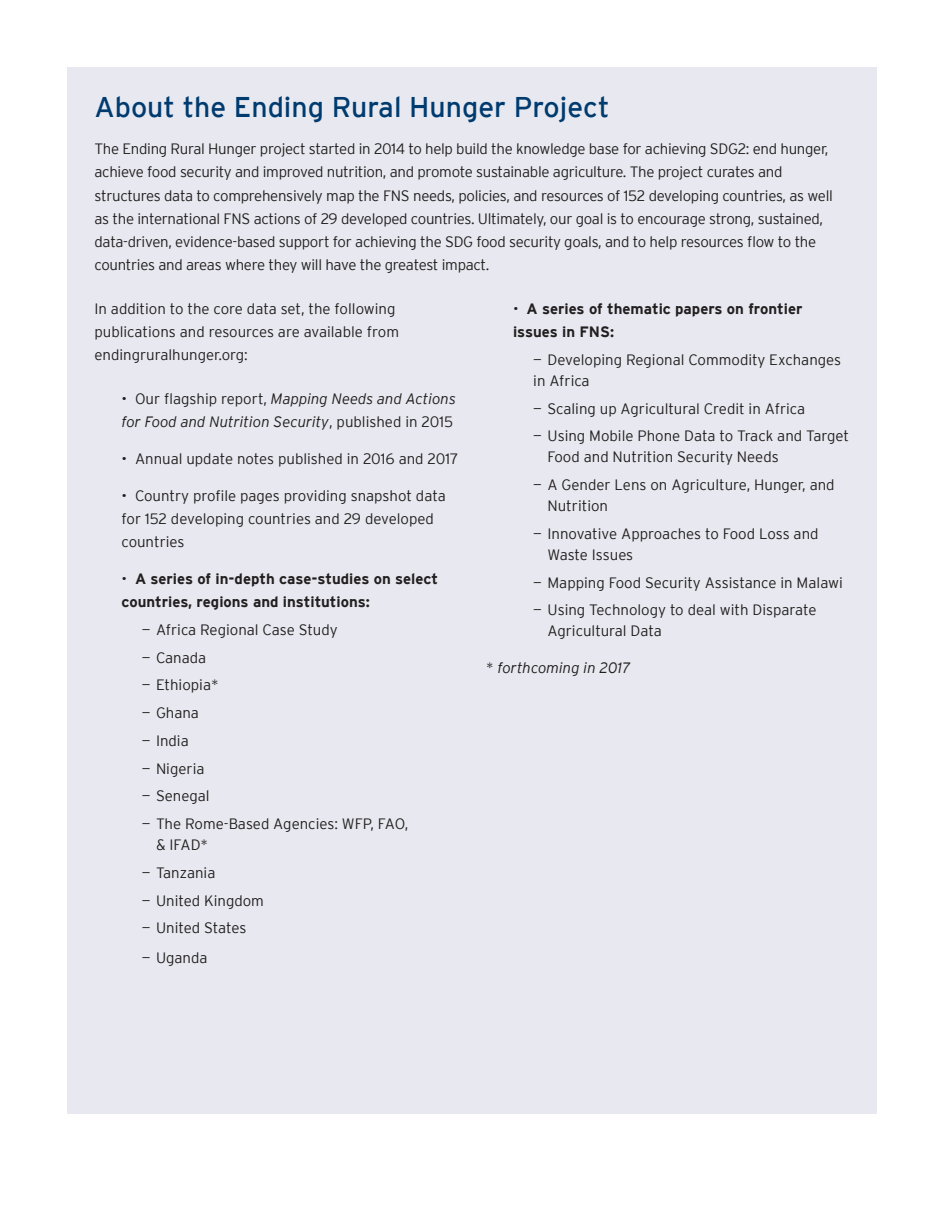
<style>
.page{position:relative;width:945px;height:1215px;background:#fff}
.page>*{position:absolute;margin:0;border:0;box-sizing:border-box;transform-origin:0 0}
.t1{font:28.5px "Interstate";color:#003b70}
.t2{font:300 15px/23.2px "Interstate";letter-spacing:-.015em;color:#231f20}
.t3{font:700 15px/23.2px "Interstate";color:#231f20}
.t4{font:italic 300 15px/23.2px "Interstate";color:#231f20}
.s1{font-style:normal}
.s2{font-weight:300}
</style>
<div class="page">
<div style="left:68px;top:68px;width:810px;height:1046px;background:#e8e9f0"></div>
<h1 class="t1" style="left:94px;top:91px;width:516px">About the Ending Rural Hunger Project</h1>
<p class="t2" style="left:94px;top:137px;width:740px">The Ending Rural Hunger project started in 2014 to help build the knowledge base for achieving SDG2: end hunger, achieve food security and improved nutrition, and promote sustainable agriculture. The project curates and structures data to comprehensively map the FNS needs, policies, and resources of 152 developing countries, as well as the international FNS actions of 29 developed countries. Ultimately, our goal is to encourage strong, sustained, data-driven, evidence-based support for achieving the SDG food security goals, and to help resources flow to the countries and areas where they will have the greatest impact.</p>
<p class="t2" style="left:94px;top:297px;width:306px">In addition to the core data set, the following publications and resources are available from endingruralhunger.org:</p>
<p class="t4" style="left:122px;top:387px;width:336px"><span class="s1">• Our flagship report,</span> Mapping Needs and Actions for Food and Nutrition Security<span class="s1">, published in 2015</span></p>
<p class="t2" style="left:122px;top:447px;width:338px">• Annual update notes published in 2016 and 2017</p>
<p class="t2" style="left:122px;top:484px;width:326px">• Country profile pages providing snapshot data for 152 developing countries and 29 developed countries</p>
<p class="t3" style="left:122px;top:567px;width:318px"><span class="s2">•</span> A series of in-depth case-studies on select countries, regions and institutions:</p>
<p class="t2" style="left:142px;top:618px;width:198px">— Africa Regional Case Study</p>
<p class="t2" style="left:142px;top:646px;width:66px">— Canada</p>
<p class="t2" style="left:142px;top:673px;width:78px">— Ethiopia*</p>
<p class="t2" style="left:142px;top:701px;width:59px">— Ghana</p>
<p class="t2" style="left:142px;top:729px;width:49px">— India</p>
<p class="t2" style="left:142px;top:757px;width:64px">— Nigeria</p>
<p class="t2" style="left:142px;top:784px;width:69px">— Senegal</p>
<p class="t2" style="left:156px;top:813px;width:254px;line-height:21px;text-indent:-14px">— The Rome-Based Agencies: WFP, FAO, &amp; IFAD*</p>
<p class="t2" style="left:142px;top:861px;width:75px">— Tanzania</p>
<p class="t2" style="left:142px;top:889px;width:124px">— United Kingdom</p>
<p class="t2" style="left:142px;top:916px;width:106px">— United States</p>
<p class="t2" style="left:142px;top:946px;width:67px">— Uganda</p>
<p class="t3" style="left:513px;top:297px;width:291px"><span class="s2">•</span> A series of thematic papers on frontier issues in FNS:</p>
<p class="t2" style="left:533px;top:349px;width:310px;line-height:21px">— Developing Regional Commodity Exchanges in Africa</p>
<p class="t2" style="left:533px;top:397px;width:273px">— Scaling up Agricultural Credit in Africa</p>
<p class="t2" style="left:548px;top:425px;width:303px;line-height:21px;text-indent:-14px">— Using Mobile Phone Data to Track and Target<br>Food and Nutrition Security Needs</p>
<p class="t2" style="left:548px;top:474px;width:289px;line-height:21px;text-indent:-14px">— A Gender Lens on Agriculture, Hunger, and<br>Nutrition</p>
<p class="t2" style="left:548px;top:523px;width:273px;line-height:21px;text-indent:-14px">— Innovative Approaches to Food Loss and<br>Waste Issues</p>
<p class="t2" style="left:533px;top:571px;width:311px">— Mapping Food Security Assistance in Malawi</p>
<p class="t2" style="left:548px;top:599px;width:271px;line-height:21px;text-indent:-14px">— Using Technology to deal with Disparate<br>Agricultural Data</p>
<p class="t4" style="left:486px;top:656px;width:146px"><span class="s1">*</span> forthcoming in 2017</p>
</div>
